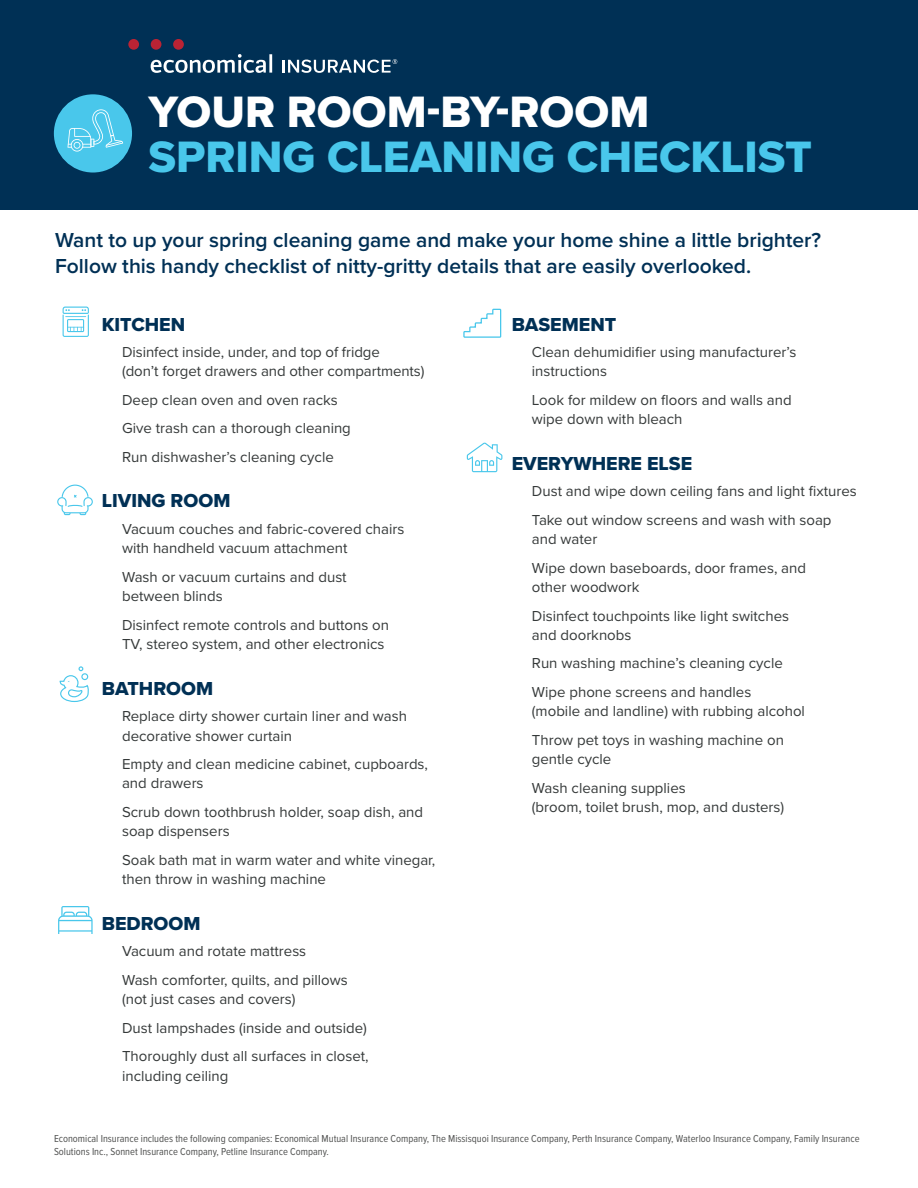
<style>
.page{position:relative;width:918px;height:1188px;background:#fff}
.page>*{position:absolute;margin:0;border:0;box-sizing:border-box;transform-origin:0 0}
.t1{font:45.6px "Proxima Nova Extrabld";color:#49c7eb}
.t2{font:45.6px "Proxima Nova Extrabld";color:#fff}
.t3{font:600 21px/25.5px "Proxima Nova";color:#003055}
.t4{font:19.5px "Proxima Nova Extrabld";color:#003055}
.t5{font:15px/28.3px "Proxima Nova";color:#353939}
.t6{font:10.5px/12.6px "Proxima Nova Cond";color:#515251}
</style>
<div class="page">
<div style="left:0;top:0;width:918px;height:210px;background:#003055"></div>
<svg style="left:283px;top:59px;width:114px;height:14px"></svg>
<svg style="left:151px;top:54px;width:121px;height:19px"></svg>
<div style="left:173px;top:39px;width:11px;height:11px;background:#ba2334;border-radius:50%"></div>
<div style="left:151px;top:39px;width:10px;height:11px;background:#ba2334;border-radius:50%"></div>
<div style="left:128px;top:39px;width:11px;height:11px;background:#ba2334;border-radius:50%"></div>
<div style="left:54px;top:94px;width:78px;height:79px;background:#49c7eb;border-radius:50%"></div>
<svg style="left:68px;top:109px;width:55px;height:43px"></svg>
<svg style="left:58px;top:906px;width:35px;height:28px"></svg>
<svg style="left:57px;top:485px;width:36px;height:30px"></svg>
<svg style="left:467px;top:443px;width:35px;height:29px"></svg>
<svg style="left:63px;top:307px;width:26px;height:30px"></svg>
<svg style="left:463px;top:309px;width:38px;height:29px"></svg>
<svg style="left:60px;top:666px;width:29px;height:36px"></svg>
<h1 class="t2" style="left:148px;top:77px;width:503px">YOUR ROOM-BY-ROOM</h1>
<h1 class="t1" style="left:148px;top:123px;width:665px">SPRING CLEANING CHECKLIST</h1>
<h2 class="t3" style="left:55px;top:227px;width:768px">Want to up your spring cleaning game and make your home shine a little brighter?<br>Follow this handy checklist of nitty-gritty details that are easily overlooked.</h2>
<h3 class="t4" style="left:102px;top:310px;width:85px">KITCHEN</h3>
<p class="t5" style="left:122px;top:342px;width:304px;line-height:19.5px">Disinfect inside, under, and top of fridge<br>(don’t forget drawers and other compartments)</p>
<p class="t5" style="left:122px;top:385px;width:230px">Deep clean oven and oven racks<br>Give trash can a thorough cleaning<br>Run dishwasher’s cleaning cycle</p>
<h3 class="t4" style="left:102px;top:486px;width:130px">LIVING ROOM</h3>
<p class="t5" style="left:122px;top:518px;width:284px;line-height:19.5px">Vacuum couches and fabric-covered chairs with handheld vacuum attachment</p>
<p class="t5" style="left:122px;top:566px;width:226px;line-height:19.5px">Wash or vacuum curtains and dust between blinds</p>
<p class="t5" style="left:122px;top:614px;width:269px;line-height:19.5px">Disinfect remote controls and buttons on<br>TV, stereo system, and other electronics</p>
<h3 class="t4" style="left:102px;top:674px;width:113px">BATHROOM</h3>
<p class="t5" style="left:122px;top:706px;width:287px;line-height:19.5px">Replace dirty shower curtain liner and wash decorative shower curtain</p>
<p class="t5" style="left:122px;top:754px;width:307px;line-height:19.5px">Empty and clean medicine cabinet, cupboards, and drawers</p>
<p class="t5" style="left:122px;top:802px;width:303px;line-height:19.5px">Scrub down toothbrush holder, soap dish, and soap dispensers</p>
<p class="t5" style="left:122px;top:849px;width:315px;line-height:19.5px">Soak bath mat in warm water and white vinegar, then throw in washing machine</p>
<h3 class="t4" style="left:102px;top:909px;width:100px">BEDROOM</h3>
<p class="t5" style="left:122px;top:937px;width:227px">Vacuum and rotate mattress<br>Wash comforter, quilts, and pillows</p>
<p class="t5" style="left:122px;top:985px;width:248px">(not just cases and covers)<br>Dust lampshades (inside and outside)<br>Thoroughly dust all surfaces in closet,</p>
<p class="t5" style="left:122px;top:1061px;width:108px">including ceiling</p>
<h3 class="t4" style="left:512px;top:310px;width:106px">BASEMENT</h3>
<p class="t5" style="left:532px;top:342px;width:266px;line-height:19.5px">Clean dehumidifier using manufacturer’s instructions</p>
<p class="t5" style="left:532px;top:389px;width:261px;line-height:19.5px">Look for mildew on floors and walls and wipe down with bleach</p>
<h3 class="t4" style="left:512px;top:449px;width:182px">EVERYWHERE ELSE</h3>
<p class="t5" style="left:532px;top:477px;width:326px">Dust and wipe down ceiling fans and light fixtures<br>Take out window screens and wash with soap</p>
<p class="t5" style="left:532px;top:524px;width:276px">and water<br>Wipe down baseboards, door frames, and</p>
<p class="t5" style="left:532px;top:572px;width:259px">other woodwork<br>Disinfect touchpoints like light switches</p>
<p class="t5" style="left:532px;top:620px;width:252px">and doorknobs<br>Run washing machine’s cleaning cycle<br>Wipe phone screens and handles</p>
<p class="t5" style="left:532px;top:697px;width:275px">(mobile and landline) with rubbing alcohol<br>Throw pet toys in washing machine on</p>
<p class="t5" style="left:532px;top:745px;width:155px">gentle cycle<br>Wash cleaning supplies</p>
<p class="t5" style="left:532px;top:792px;width:254px">(broom, toilet brush, mop, and dusters)</p>
<p class="t6" style="left:54px;top:1132px;width:807px">Economical Insurance includes the following companies: Economical Mutual Insurance Company, The Missisquoi Insurance Company, Perth Insurance Company, Waterloo Insurance Company, Family Insurance<br>Solutions Inc., Sonnet Insurance Company, Petline Insurance Company.</p>
</div>
